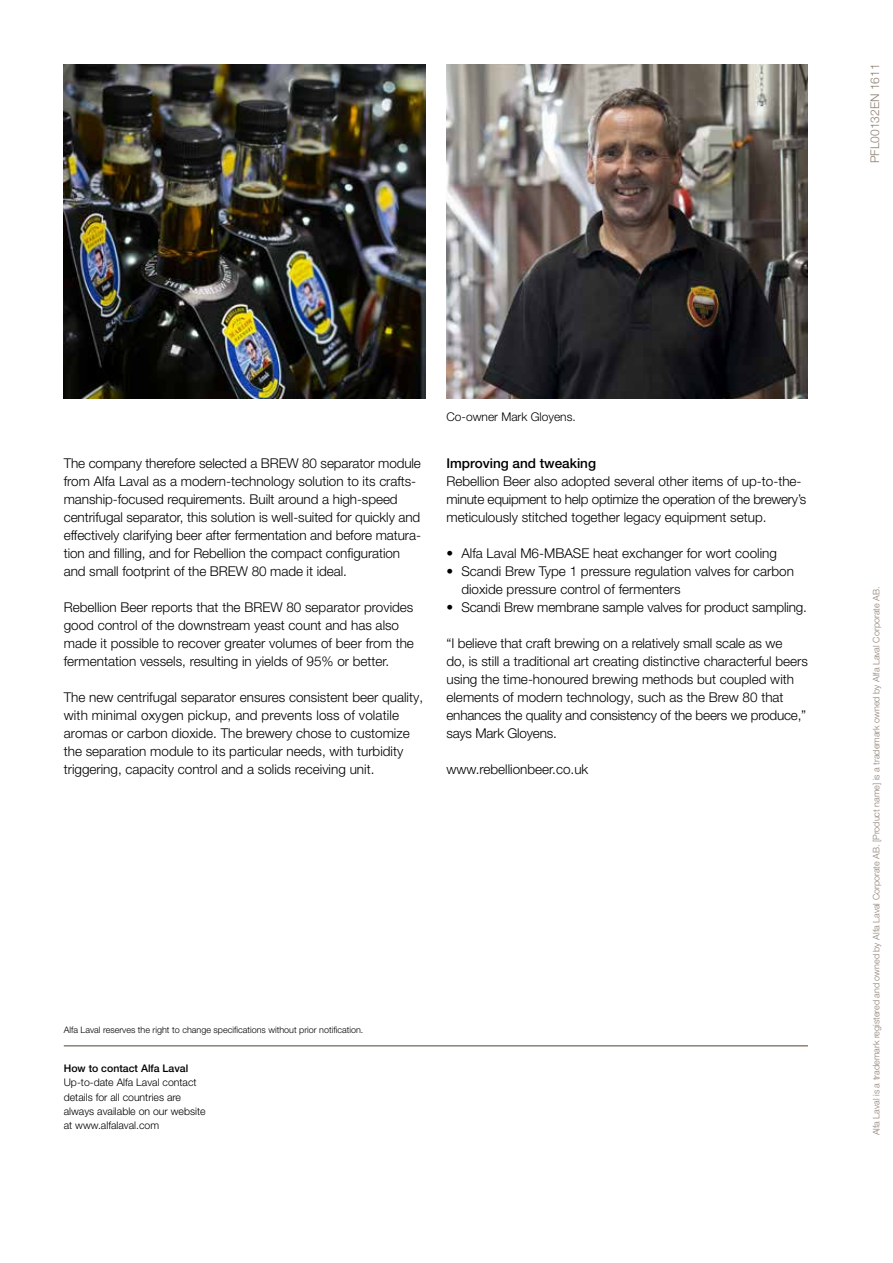
<style>
.page{position:relative;width:893px;height:1263px;background:#fff}
.page>*{position:absolute;margin:0;border:0;box-sizing:border-box;transform-origin:0 0}
.t1{font:300 13.5px/18px "Helvetica Neue LT Pro";color:#000}
.t2{font:500 13.5px "Helvetica Neue LT Pro";color:#000}
.t3{font:300 12px "Helvetica Neue LT Pro";color:#000}
.t4{font:300 12px "Helvetica Neue LT Std";color:#8d7f72}
.t5{font:300 10.5px/14.2px "Helvetica Neue LT Std";color:#000}
.t6{font:500 10.5px "Helvetica Neue LT Std";color:#000}
.t7{font:300 9px "Helvetica Neue LT Std";color:#8d7f72}
.t8{font:300 9px "Helvetica Neue LT Std";color:#000}
</style>
<div class="page">
<hr style="left:64px;top:1045px;width:744px;height:1px;background:#8d7f72">
<img style="left:446px;top:65px;width:362px;height:334px">
<img style="left:64px;top:65px;width:361px;height:334px">
<p class="t4" style="left:867px;top:163px;width:101px;rotate:-90deg">PFL00132EN 1611</p>
<p class="t1" style="left:64px;top:454px;width:359px">The company therefore selected a BREW 80 separator module from Alfa Laval as a modern-technology solution to its crafts&shy;manship-focused requirements. Built around a high-speed centrifugal separator, this solution is well-suited for quickly and effectively clarifying beer after fermentation and before matura&shy;tion and filling, and for Rebellion the compact configuration and small footprint of the BREW 80 made it ideal.</p>
<p class="t1" style="left:64px;top:598px;width:352px">Rebellion Beer reports that the BREW 80 separator provides good control of the downstream yeast count and has also made it possible to recover greater volumes of beer from the fermentation vessels, resulting in yields of 95% or better.</p>
<p class="t1" style="left:64px;top:688px;width:361px">The new centrifugal separator ensures consistent beer quality, with minimal oxygen pickup, and prevents loss of volatile aromas or carbon dioxide. The brewery chose to customize the separation module to its particular needs, with turbidity triggering, capacity control and a solids receiving unit.</p>
<p class="t3" style="left:446px;top:409px;width:131px">Co-owner Mark Gloyens.</p>
<p class="t2" style="left:446px;top:455px;width:151px">Improving and tweaking</p>
<p class="t1" style="left:446px;top:472px;width:361px">Rebellion Beer also adopted several other items of up-to-the&shy;minute equipment to help optimize the operation of the brewery’s meticulously stitched together legacy equipment setup.</p>
<p class="t1" style="left:446px;top:544px;width:332px">• Alfa Laval M6-MBASE heat exchanger for wort cooling</p>
<p class="t1" style="left:461px;top:562px;width:334px;text-indent:-15px">• Scandi Brew Type 1 pressure regulation valves for carbon dioxide pressure control of fermenters</p>
<p class="t1" style="left:446px;top:598px;width:362px">• Scandi Brew membrane sample valves for product sampling.</p>
<p class="t1" style="left:446px;top:634px;width:363px">“I believe that craft brewing on a relatively small scale as we<br>do, is still a traditional art creating distinctive characterful beers using the time-honoured brewing methods but coupled with elements of modern technology, such as the Brew 80 that enhances the quality and consistency of the beers we produce,” says Mark Gloyens.</p>
<p class="t1" style="left:446px;top:760px;width:143px">www.rebellionbeer.co.uk</p>
<p class="t8" style="left:64px;top:1024px;width:301px">Alfa Laval reserves the right to change specifications without prior notification.</p>
<p class="t6" style="left:64px;top:1062px;width:126px">How to contact Alfa Laval</p>
<p class="t5" style="left:64px;top:1075px;width:143px">Up-to-date Alfa Laval contact details for all countries are always available on our website at www.alfalaval.com</p>
<p class="t7" style="left:871px;top:1135px;width:550px;rotate:-90deg">Alfa Laval is a trademark registered and owned by Alfa Laval Corporate AB. [Product name] is a trademark owned by Alfa Laval Corporate AB.</p>
</div>
